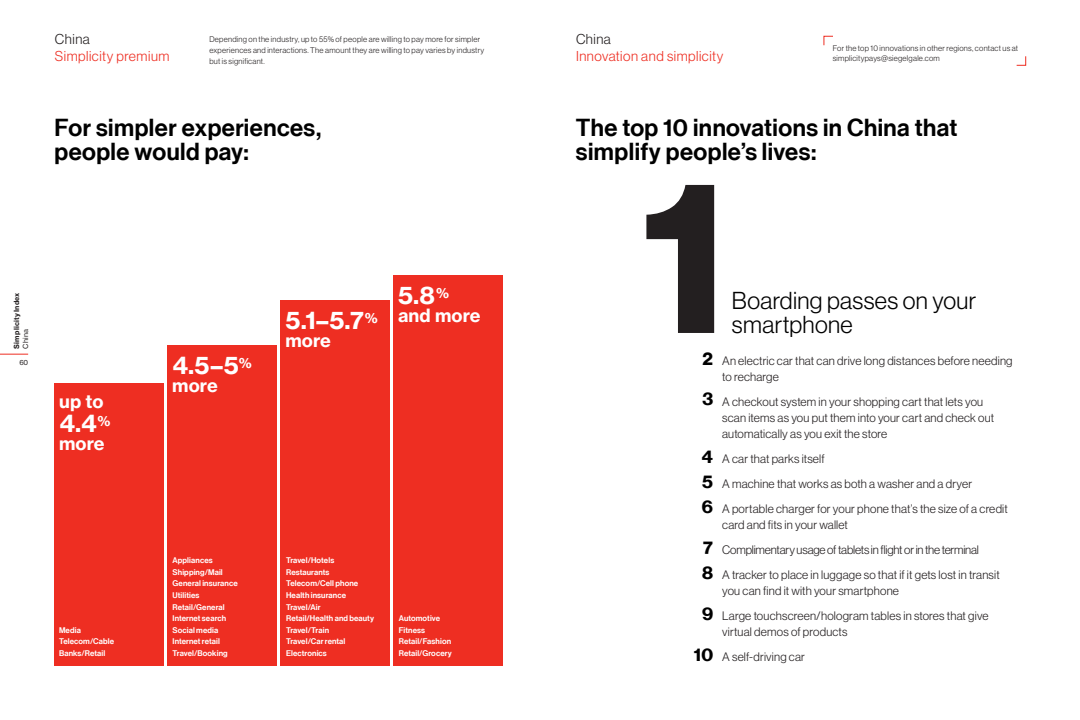
<style>
.page{position:relative;width:1080px;height:720px;background:#fff}
.page>*{position:absolute;margin:0;border:0;box-sizing:border-box;transform-origin:0 0}
.t1{font:214.3px "N Haas Grotesk DS Pro 75 Bd";color:#231f20}
.t2{font:24px/24px "N Haas Grotesk DS Pro 65 Md";letter-spacing:.02em;color:#000}
.t3{font:24px/24px "N Haas Grotesk DS Std 45 Lt";letter-spacing:.015em;color:#000}
.t4{font:24px "N Haas Grotesk TX Std 75 Bd";color:#fff}
.t5{font:18px "N Haas Grotesk TX Std 75 Bd";letter-spacing:.005em;color:#fff}
.t6{font:18px/24.9px "N Haas Grotesk DS Pro 75 Bd";color:#000;text-align:justify}
.t7{font:14px "N Haas Grotesk DS Std 45 Lt";letter-spacing:.035em;color:#ee2e22}
.t8{font:14px "N Haas Grotesk DS Std 45 Lt";letter-spacing:.035em;color:#231f20}
.t9{font:12px/25px "N Haas Grotesk DS Std 45 Lt";letter-spacing:.015em;color:#231f20}
.t10{font:8px/11.6px "N Haas Grotesk DS Pro 65 Md";letter-spacing:.015em;color:#fff}
.t11{font:8px/10.8px "N Haas Grotesk DS Std 45 Lt";letter-spacing:.035em;color:#231f20}
.t12{font:7px "N Haas Grotesk TX Std 75 Bd";letter-spacing:.025em;color:#231f20}
.t13{font:7px "N Haas Grotesk TX Std 55 Rg";letter-spacing:.02em;color:#231f20}
</style>
<div class="page">
<svg style="left:0;top:354px;width:28px;height:1px"></svg>
<div style="left:393px;top:275px;width:110px;height:391px;background:#ee2e22"></div>
<div style="left:281px;top:301px;width:109px;height:365px;background:#ee2e22"></div>
<div style="left:167px;top:346px;width:110px;height:320px;background:#ee2e22"></div>
<div style="left:54px;top:384px;width:110px;height:282px;background:#ee2e22"></div>
<svg style="left:823px;top:36px;width:10px;height:10px"></svg>
<svg style="left:1016px;top:56px;width:10px;height:10px"></svg>
<p class="t8" style="left:55px;top:31px;width:36px">China</p>
<p class="t7" style="left:55px;top:48px;width:116px">Simplicity premium</p>
<p class="t11" style="left:209px;top:34px;width:276px">Depending on the industry, up to 55% of people are willing to pay more for simpler experiences and interactions. The amount they are willing to pay varies by industry but is significant.</p>
<h2 class="t2" style="left:54px;top:116px;width:268px">For simpler experiences, people would pay:</h2>
<p class="t12" style="left:12px;top:349px;width:58px;rotate:-90deg">Simplicity Index</p>
<p class="t13" style="left:21px;top:349px;width:21px;rotate:-90deg">China</p>
<p class="t13" style="left:20px;top:358px;width:10px">60</p>
<h3 class="t5" style="left:59px;top:390px;width:46px">up to</h3>
<h2 class="t4" style="left:59px;top:408px;width:53px">4.4 <sup>%</sup></h2>
<h3 class="t5" style="left:59px;top:432px;width:47px">more</h3>
<p class="t10" style="left:59px;top:624px;width:57px">Media<br>Telecom/Cable<br>Banks/Retail</p>
<h2 class="t4" style="left:172px;top:350px;width:81px">4.5–5<sup>%</sup></h2>
<h3 class="t5" style="left:172px;top:374px;width:47px">more</h3>
<h2 class="t4" style="left:286px;top:305px;width:94px">5.1–5.7 <sup>%</sup></h2>
<h3 class="t5" style="left:286px;top:329px;width:47px">more</h3>
<h2 class="t4" style="left:398px;top:280px;width:52px">5.8 <sup>%</sup></h2>
<h3 class="t5" style="left:398px;top:304px;width:84px">and more</h3>
<p class="t10" style="left:173px;top:555px;width:67px">Appliances<br>Shipping/Mail<br>General insurance<br>Utilities<br>Retail/General<br>Internet search<br>Social media<br>Internet retail<br>Travel/Booking</p>
<p class="t10" style="left:286px;top:555px;width:90px">Travel/Hotels<br>Restaurants<br>Telecom/Cell phone<br>Health insurance<br>Travel/Air<br>Retail/Health and beauty<br>Travel/Train<br>Travel/Car rental<br>Electronics</p>
<p class="t10" style="left:399px;top:613px;width:55px">Automotive<br>Fitness<br>Retail/Fashion<br>Retail/Grocery</p>
<p class="t8" style="left:576px;top:31px;width:36px">China</p>
<p class="t7" style="left:576px;top:48px;width:149px">Innovation and simplicity</p>
<p class="t11" style="left:833px;top:43px;width:187px;line-height:10px">For the top 10 innovations in other regions, contact us at simplicitypays@siegelgale.com</p>
<h2 class="t2" style="left:576px;top:116px;width:383px">The top 10 innovations in China that simplify people’s lives:</h2>
<h1 class="t1" style="left:641px;top:133px;width:88px">1</h1>
<h3 class="t6" style="left:703px;top:346px;width:12px">2</h3>
<h3 class="t6" style="left:702px;top:387px;width:12px">3</h3>
<h3 class="t6" style="left:702px;top:445px;width:13px">4<br>5<br>6</h3>
<h3 class="t6" style="left:702px;top:535px;width:12px;line-height:25.8px">7<br>8</h3>
<h3 class="t6" style="left:702px;top:602px;width:13px">9</h3>
<h3 class="t6" style="left:694px;top:643px;width:21px">10</h3>
<h2 class="t3" style="left:732px;top:289px;width:246px">Boarding passes on your smartphone</h2>
<p class="t9" style="left:722px;top:352px;width:292px;line-height:16px">An electric car that can drive long distances before needing to recharge</p>
<p class="t9" style="left:722px;top:393px;width:274px;line-height:16px">A checkout system in your shopping cart that lets you scan items as you put them into your cart and check out automatically as you exit the store</p>
<p class="t9" style="left:722px;top:446px;width:287px">A car that parks itself<br>A machine that works as both a washer and a dryer<br>A portable charger for your phone that’s the size of a credit</p>
<p class="t9" style="left:722px;top:512px;width:279px">card and fits in your wallet<br>Complimentary usage of tablets in flight or in the terminal<br>A tracker to place in luggage so that if it gets lost in transit</p>
<p class="t9" style="left:722px;top:578px;width:268px">you can find it with your smartphone<br>Large touchscreen/hologram tables in stores that give</p>
<p class="t9" style="left:722px;top:619px;width:127px">virtual demos of products<br>A self-driving car</p>
</div>
